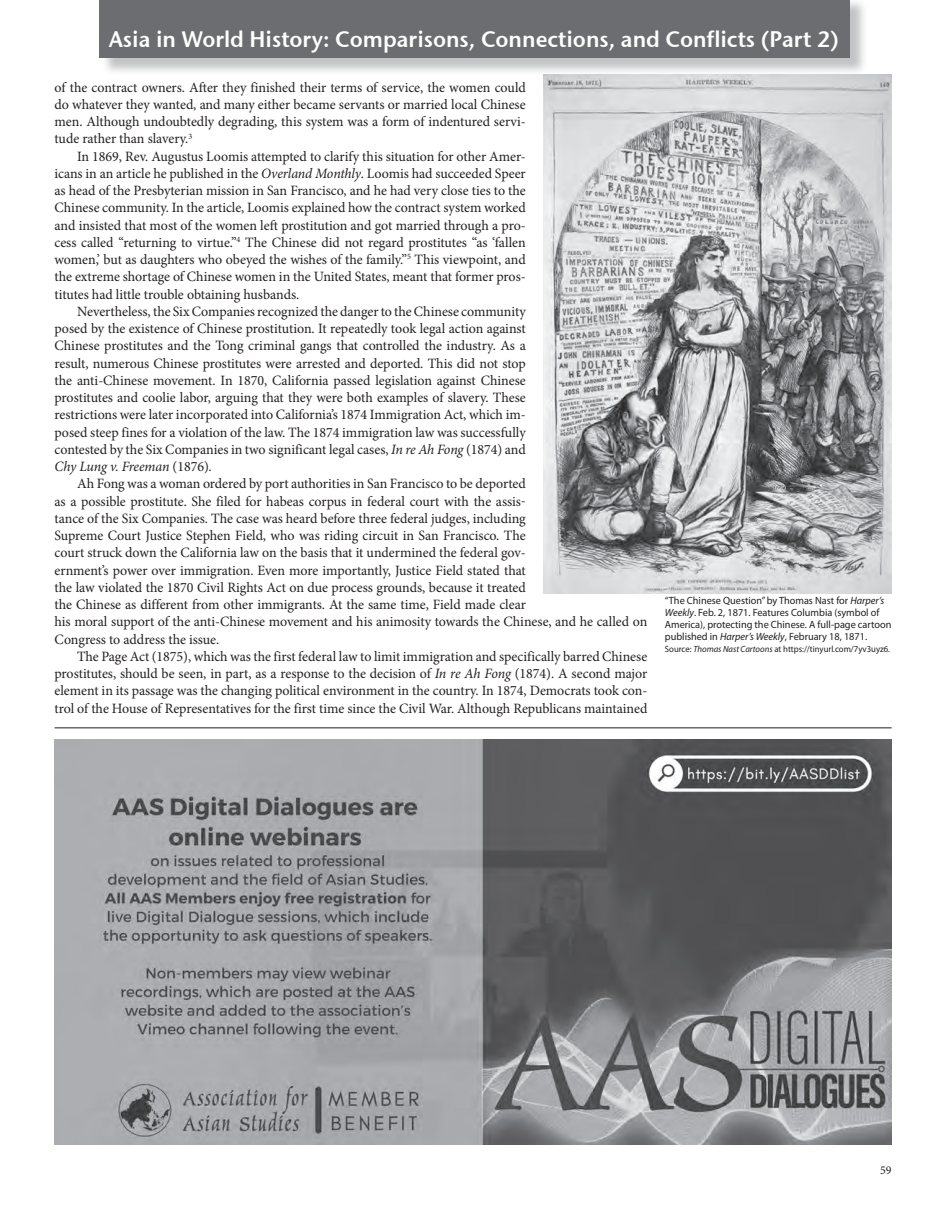
<style>
.page{position:relative;width:945px;height:1215px;background:#fff}
.page>*{position:absolute;margin:0;border:0;box-sizing:border-box;transform-origin:0 0}
.t1{font:22.5px "Stone Sans Sem ITCTT Semi";color:#fff;scale:.96 1}
.t2{font:14.25px/17.2px "Minion Pro";color:#231f20;text-align:justify}
.t3{font:12px "Minion Pro";color:#231f20}
.t4{font:10.5px/12px "Myriad Pro";color:#231f20}
.t5{font:9px "Myriad Pro";color:#231f20}
.s1{font-style:italic}
</style>
<div class="page">
<div style="left:101px;top:0;width:767px;height:77px;background:#808285;opacity:.48"></div>
<div style="left:99px;top:0;width:750px;height:58px;background:#6c6d70"></div>
<img style="left:55px;top:739px;width:837px;height:405px">
<hr style="left:55px;top:727px;width:837px;height:1px;background:#231f20">
<img style="left:543px;top:74px;width:349px;height:519px">
<h1 class="t1" style="left:109px;top:25px;width:762px">Asia in World History: Comparisons, Connections, and Conflicts (Part 2)</h1>
<p class="t2" style="left:55px;top:78px;width:473px">of the contract owners. After they finished their terms of service, the women could do whatever they wanted, and many either became servants or married local Chinese men. Although undoubtedly degrading, this system was a form of indentured servi&shy;tude rather than slavery.<sup>3</sup></p>
<p class="t2" style="left:55px;top:147px;width:473px;text-indent:23px">In 1869, Rev. Augustus Loomis attempted to clarify this situation for other Amer&shy;icans in an article he published in the <span class="s1">Overland Monthly</span>. Loomis had succeeded Speer as head of the Presbyterian mission in San Francisco, and he had very close ties to the Chinese community. In the article, Loomis explained how the contract system worked and insisted that most of the women left prostitution and got married through a pro&shy;cess called “returning to virtue.”<sup>4</sup> The Chinese did not regard prostitutes “as ‘fallen women,’ but as daughters who obeyed the wishes of the family.”<sup>5</sup> This viewpoint, and the extreme shortage of Chinese women in the United States, meant that former pros&shy;titutes had little trouble obtaining husbands.</p>
<p class="t2" style="left:55px;top:303px;width:473px;text-indent:22px">Nevertheless, the Six Companies recognized the danger to the Chinese community posed by the existence of Chinese prostitution. It repeatedly took legal action against Chinese prostitutes and the Tong criminal gangs that controlled the industry. As a result, numerous Chinese prostitutes were arrested and deported. This did not stop the anti-Chinese movement. In 1870, California passed legislation against Chinese prostitutes and coolie labor, arguing that they were both examples of slavery. These restrictions were later incorporated into California’s 1874 Immigration Act, which im&shy;posed steep fines for a violation of the law. The 1874 immigration law was successfully contested by the Six Companies in two significant legal cases, <span class="s1">In re Ah Fong</span> (1874) and <span class="s1">Chy Lung v. Freeman</span> (1876)<span class="s1">.</span></p>
<p class="t2" style="left:55px;top:475px;width:594px;text-align:left;text-indent:22px">Ah Fong was a woman ordered by port authorities in San Francisco to be deported<br>as a possible prostitute. She filed for habeas corpus in federal court with the assis-<br>tance of the Six Companies. The case was heard before three federal judges, including<br>Supreme Court Justice Stephen Field, who was riding circuit in San Francisco. The<br>court struck down the California law on the basis that it undermined the federal gov-<br>ernment’s power over immigration. Even more importantly, Justice Field stated that<br>the law violated the 1870 Civil Rights Act on due process grounds, because it treated<br>the Chinese as different from other immigrants. At the same time, Field made clear<br>his moral support of the anti-Chinese movement and his animosity towards the Chinese, and he called on Congress to address the issue.</p>
<p class="t2" style="left:55px;top:648px;width:594px;text-indent:22px">The Page Act (1875), which was the first federal law to limit immigration and specifically barred Chinese prostitutes, should be seen, in part, as a response to the decision of <span class="s1">In re Ah Fong</span> (1874). A second major element in its passage was the changing political environment in the country. In 1874, Democrats took con&shy;trol of the House of Representatives for the first time since the Civil War. Although Republicans maintained</p>
<p class="t4" style="left:665px;top:594px;width:228px">“The Chinese Question” by Thomas Nast for <span class="s1">Harper’s Weekly</span>. Feb. 2, 1871. Features Columbia (symbol of America), protecting the Chinese. A full-page cartoon published in <span class="s1">Harper’s Weekly</span>, February 18, 1871.</p>
<p class="t5" style="left:665px;top:644px;width:227px">Source: <span class="s1">Thomas Nast Cartoons</span> at https://tinyurl.com/7yv3uyz6.</p>
<p class="t3" style="left:880px;top:1163px;width:13px">59</p>
</div>
